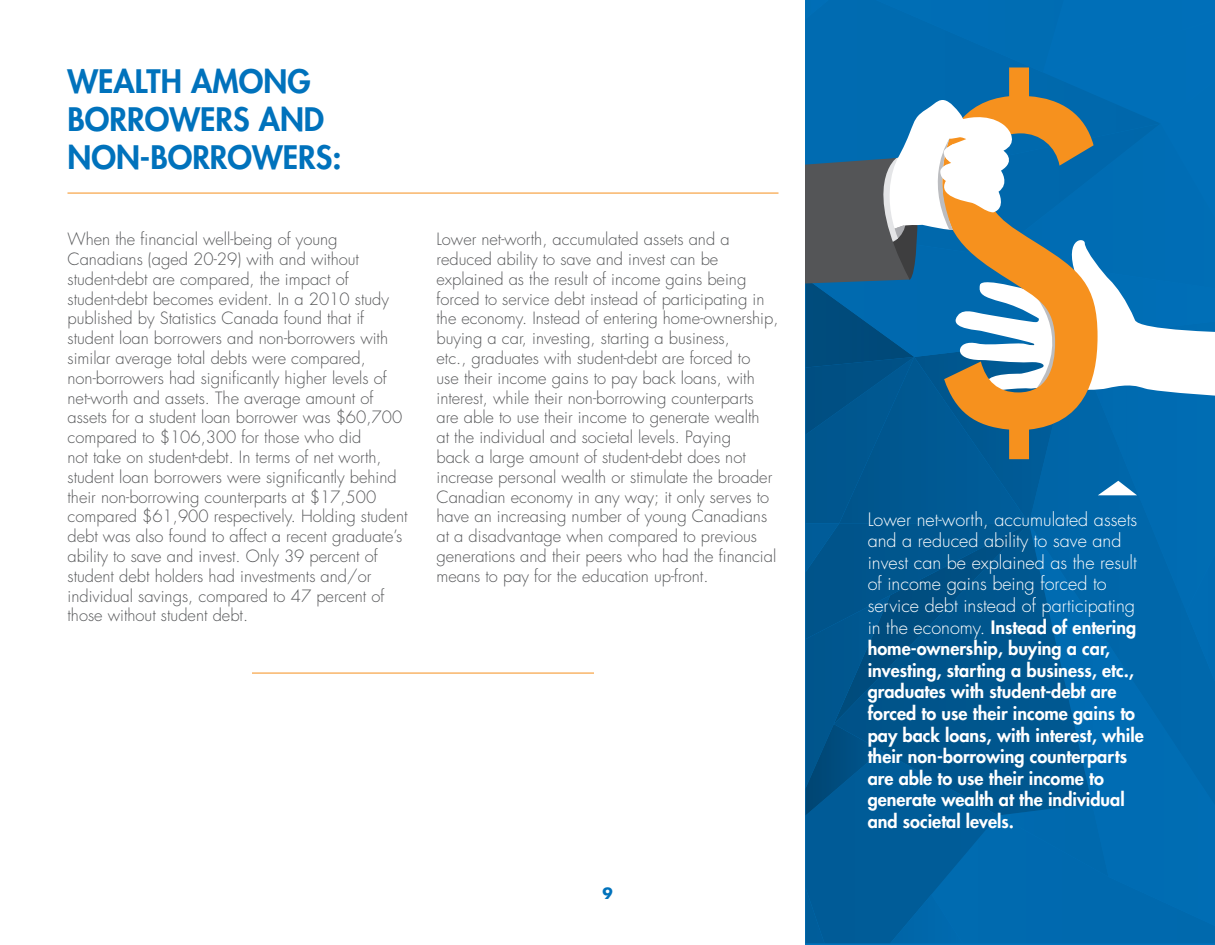
<style>
.page{position:relative;width:1215px;height:945px;background:#fff}
.page>*{position:absolute;margin:0;border:0;box-sizing:border-box;transform-origin:0 0}
.t1{font:800 31.5px/37.8px "Futura Std";color:#0072bc}
.t2{font:800 18px/21.6px "Futura Std";color:#fff}
.t3{font:300 16.5px/19.8px "Futura Std";color:#57585a}
.t4{font:700 15px "Futura Std";color:#0072bc}
.s1{font-weight:300}
</style>
<div class="page">
<svg style="left:806px;top:0;width:409px;height:943px;background:#216f9f"></svg>
<hr style="left:68px;top:193px;width:710px;height:1px;background:#f6911e">
<hr style="left:252px;top:673px;width:342px;height:1px;background:#f6911e">
<h1 class="t1" style="left:68px;top:63px;width:276px">Wealth among borrowers and non-borrowers:</h1>
<p class="t3" style="left:68px;top:230px;width:342px">When the financial well-being of young Canadians (aged 20-29) with and without student-debt are compared, the impact of student-debt becomes evident. In a 2010 study published by Statistics Canada found that if student loan borrowers and non-borrowers with similar average total debts were compared, non-borrowers had significantly higher levels of net-worth and assets. The average amount of assets for a student loan borrower was $60,700 compared to $106,300 for those who did<br>not take on student-debt. In terms of net worth, student loan borrowers were significantly behind their non-borrowing counterparts at $17,500 compared $61,900 respectively. Holding student debt was also found to affect a recent graduate’s ability to save and invest. Only 39 percent of student debt holders had investments and/or individual savings, compared to 47 percent of those without student debt.</p>
<p class="t3" style="left:437px;top:230px;width:343px">Lower net-worth, accumulated assets and a reduced ability to save and invest can be explained as the result of income gains being forced to service debt instead of participating in the economy. Instead of entering home-ownership, buying a car, investing, starting a business,<br>etc., graduates with student-debt are forced to<br>use their income gains to pay back loans, with interest, while their non-borrowing counterparts are able to use their income to generate wealth<br>at the individual and societal levels. Paying<br>back a large amount of student-debt does not increase personal wealth or stimulate the broader Canadian economy in any way; it only serves to have an increasing number of young Canadians at a disadvantage when compared to previous generations and their peers who had the financial means to pay for the education up-front.</p>
<p class="t4" style="left:602px;top:883px;width:12px">9</p>
<p class="t2" style="left:868px;top:508px;width:278px"><span class="s1">Lower net-worth, accumulated assets and a reduced ability to save and invest can be explained as the result of income gains being forced to service debt instead of participating in the economy.</span> Instead of entering home-ownership, buying a car, investing, starting a business, etc., graduates with student-debt are forced to use their income gains to pay back loans, with interest, while their non-borrowing counterparts are able to use their income to generate wealth at the individual and societal levels.</p>
</div>
